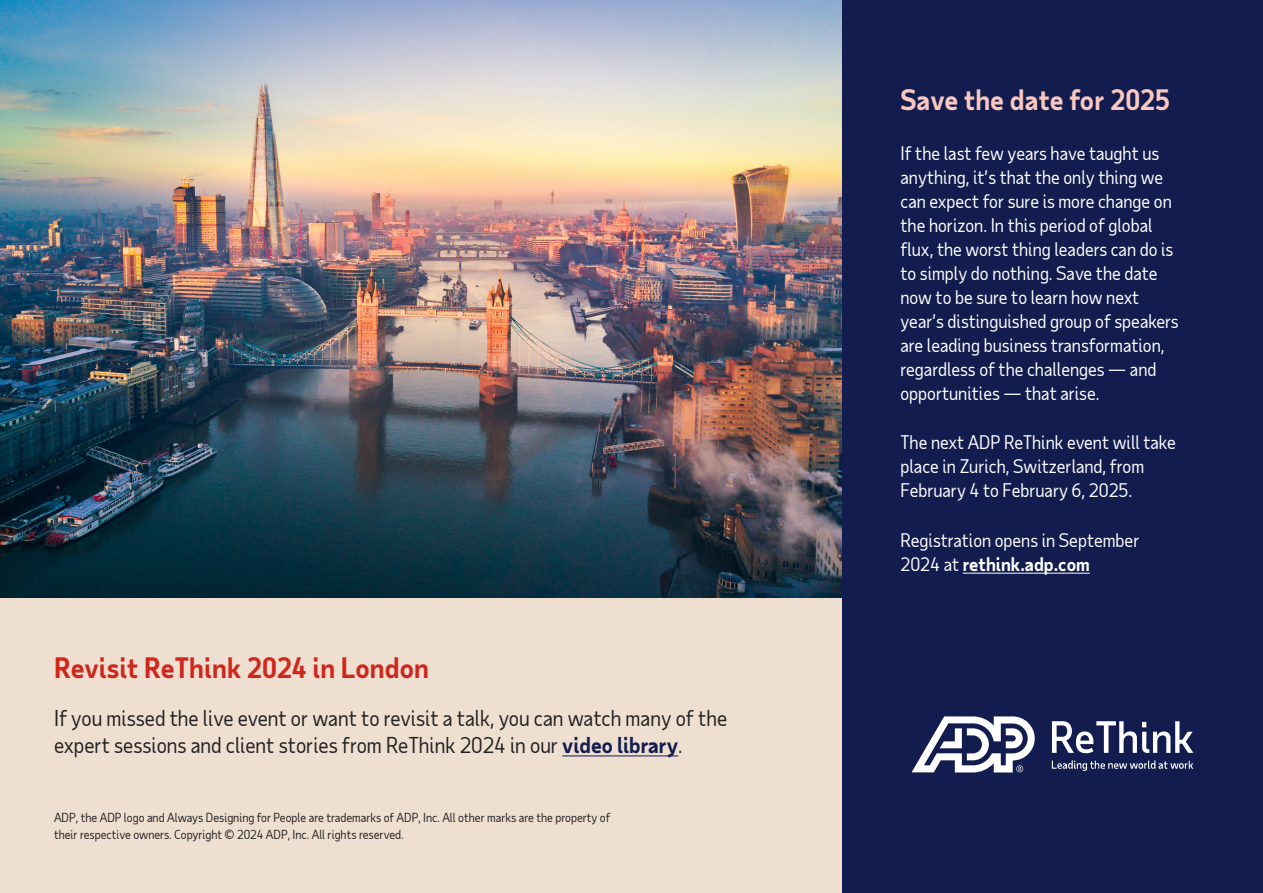
<style>
.page{position:relative;width:1263px;height:893px;background:#efdfd1}
.page>*{position:absolute;margin:0;border:0;box-sizing:border-box;transform-origin:0 0}
.t1{font:700 27px "Taub Sans";letter-spacing:.005em;color:#d0271d}
.t2{font:700 27px "Taub Sans";letter-spacing:.005em;color:#fac8bf}
.t3{font:21px/27px "Taub Sans";color:#222}
.t4{font:18px/24px "Taub Sans";color:#fff}
.t5{font:12px/16.5px "Taub Sans";color:#222}
.s1{font-weight:700;color:#121c4e}
.s2{font-weight:700}
</style>
<div class="page">
<img style="left:0;top:0;width:842px;height:597px">
<div style="left:842px;top:0;width:421px;height:893px;background:#121c4e"></div>
<svg style="left:912px;top:716px;width:123px;height:56px"></svg>
<svg style="left:1052px;top:721px;width:141px;height:32px"></svg>
<svg style="left:1052px;top:760px;width:141px;height:11px"></svg>
<hr style="left:963px;top:573px;width:127px;height:1px;background:#fff">
<hr style="left:562px;top:756px;width:116px;height:1px;background:#121c4e">
<h1 class="t1" style="left:54px;top:650px;width:377px">Revisit ReThink 2024 in London</h1>
<p class="t3" style="left:54px;top:704px;width:675px">If you missed the live event or want to revisit a talk, you can watch many of the expert sessions and client stories from ReThink 2024 in our <span class="s1">video library</span>.</p>
<p class="t5" style="left:54px;top:809px;width:558px">ADP, the ADP logo and Always Designing for People are trademarks of ADP, Inc. All other marks are the property of their respective owners. Copyright © 2024 ADP, Inc. All rights reserved.</p>
<h1 class="t2" style="left:900px;top:82px;width:271px">Save the date for 2025</h1>
<p class="t4" style="left:900px;top:141px;width:280px">If the last few years have taught us anything, it’s that the only thing we can expect for sure is more change on the horizon. In this period of global flux, the worst thing leaders can do is to simply do nothing. Save the date now to be sure to learn how next year’s distinguished group of speakers are leading business transformation, regardless of the challenges — and opportunities — that arise.</p>
<p class="t4" style="left:900px;top:430px;width:277px">The next ADP ReThink event will take place in Zurich, Switzerland, from<br>February 4 to February 6, 2025.</p>
<p class="t4" style="left:900px;top:528px;width:240px">Registration opens in September<br>2024 at <span class="s2">rethink.adp.com</span></p>
</div>
